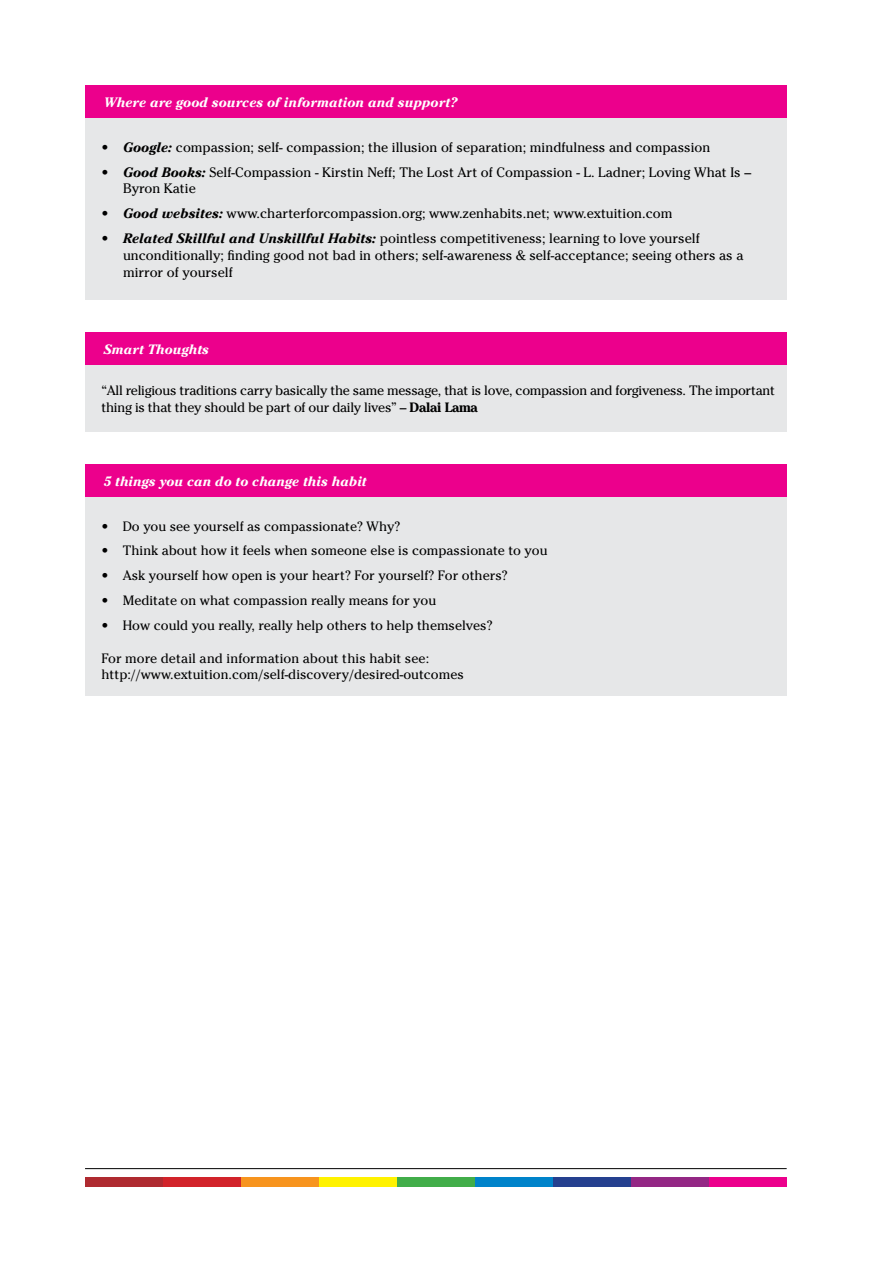
<style>
.page{position:relative;width:893px;height:1263px;background:#fff}
.page>*{position:absolute;margin:0;border:0;box-sizing:border-box;transform-origin:0 0}
.t1{font:13.65px/16.6px "Cheltenham Std";color:#000}
.t2{font:italic 700 13.65px "Cheltenham Std";color:#fff}
.t3{font:13.5px/16.5px "Cheltenham Std";color:#000}
.t4{font:13.5px/16.5px "Cheltenham Std";letter-spacing:-.02em;color:#000}
.t5{font:italic 700 13.5px "Cheltenham Std";color:#fff}
.s1{font-weight:700;font-style:italic}
.s2{font-weight:700}
</style>
<div class="page">
<hr style="left:85px;top:1168px;width:702px;height:1px;background:#000">
<div style="left:85px;top:1177px;width:78px;height:9px;background:#af2a30"></div>
<div style="left:163px;top:1177px;width:78px;height:9px;background:#d2232a"></div>
<div style="left:241px;top:1177px;width:78px;height:9px;background:#f7941e"></div>
<div style="left:319px;top:1177px;width:78px;height:9px;background:#fff200"></div>
<div style="left:397px;top:1177px;width:78px;height:9px;background:#41ad49"></div>
<div style="left:475px;top:1177px;width:78px;height:9px;background:#0083ca"></div>
<div style="left:553px;top:1177px;width:78px;height:9px;background:#25408f"></div>
<div style="left:631px;top:1177px;width:78px;height:9px;background:#932784"></div>
<div style="left:709px;top:1177px;width:78px;height:9px;background:#ec008c"></div>
<div style="left:85px;top:85px;width:702px;height:33px;background:#ec008c"></div>
<div style="left:85px;top:118px;width:702px;height:182px;background:#e6e7e8"></div>
<div style="left:85px;top:333px;width:702px;height:33px;background:#ec008c"></div>
<div style="left:85px;top:366px;width:702px;height:66px;background:#e6e7e8"></div>
<div style="left:85px;top:465px;width:702px;height:33px;background:#ec008c"></div>
<div style="left:85px;top:498px;width:702px;height:198px;background:#e6e7e8"></div>
<p class="t2" style="left:104px;top:94px;width:355px">Where are good sources of information and support?</p>
<p class="t1" style="left:102px;top:139px;width:610px">• <span class="s1">Google:</span> compassion; self- compassion; the illusion of separation; mindfulness and compassion</p>
<p class="t1" style="left:123px;top:164px;width:630px;text-indent:-21px">• <span class="s1">Good Books:</span> Self-Compassion - Kirstin Neff; The Lost Art of Compassion - L. Ladner; Loving What Is –<br>Byron Katie</p>
<p class="t1" style="left:102px;top:205px;width:572px">• <span class="s1">Good websites:</span> www.charterforcompassion.org; www.zenhabits.net; www.extuition.com</p>
<p class="t1" style="left:123px;top:230px;width:622px;text-indent:-21px">• <span class="s1">Related Skillful and Unskillful Habits:</span> pointless competitiveness; learning to love yourself unconditionally; finding good not bad in others; self-awareness &amp; self-acceptance; seeing others as a mirror of yourself</p>
<p class="t5" style="left:104px;top:341px;width:107px">Smart Thoughts</p>
<p class="t4" style="left:102px;top:382px;width:675px">“All religious traditions carry basically the same message, that is love, compassion and forgiveness. The important thing is that they should be part of our daily lives” – <span class="s2">Dalai Lama</span></p>
<p class="t5" style="left:104px;top:473px;width:264px">5 things you can do to change this habit</p>
<p class="t3" style="left:102px;top:518px;width:300px">• Do you see yourself as compassionate? Why?</p>
<p class="t3" style="left:102px;top:542px;width:447px">• Think about how it feels when someone else is compassionate to you</p>
<p class="t3" style="left:102px;top:567px;width:408px">• Ask yourself how open is your heart? For yourself? For others?</p>
<p class="t3" style="left:102px;top:592px;width:336px">• Meditate on what compassion really means for you</p>
<p class="t3" style="left:102px;top:617px;width:393px">• How could you really, really help others to help themselves?</p>
<p class="t3" style="left:102px;top:650px;width:364px">For more detail and information about this habit see: http://www.extuition.com/self-discovery/desired-outcomes</p>
</div>
